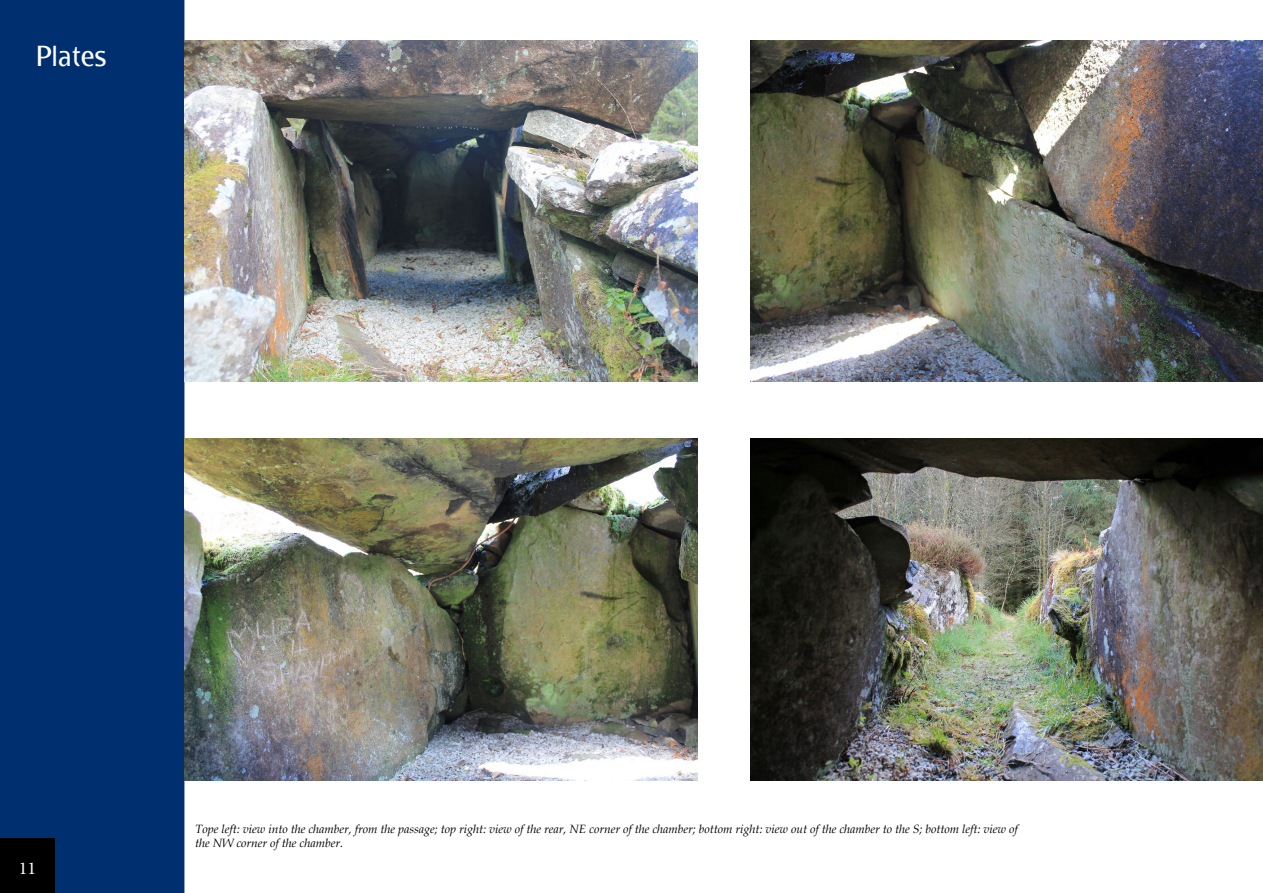
<style>
.page{position:relative;width:1263px;height:893px;background:#fff}
.page>*{position:absolute;margin:0;border:0;box-sizing:border-box;transform-origin:0 0}
.t1{font:27px "Bradlo Sans";color:#fff}
.t2{font:18px "Minion Pro";color:#fff}
.t3{font:italic 12px/14.4px "Book Antiqua";color:#000}
</style>
<div class="page">
<div style="left:1px;top:1px;width:183px;height:891px;background:#002f6f"></div>
<div style="left:0;top:0;width:184px;height:893px;border:2px solid #002f6f"></div>
<div style="left:0;top:839px;width:55px;height:54px;background:#000"></div>
<img style="left:184px;top:40px;width:513px;height:342px">
<img style="left:750px;top:40px;width:513px;height:342px">
<img style="left:750px;top:439px;width:513px;height:342px">
<img style="left:184px;top:439px;width:513px;height:342px">
<h1 class="t1" style="left:35px;top:42px;width:73px">Plates</h1>
<h2 class="t2" style="left:19px;top:856px;width:19px">11</h2>
<p class="t3" style="left:195px;top:821px;width:824px">Tope left: view into the chamber, from the passage; top right: view of the rear, NE corner of the chamber; bottom right: view out of the chamber to the S; bottom left: view of the NW corner of the chamber.</p>
</div>
